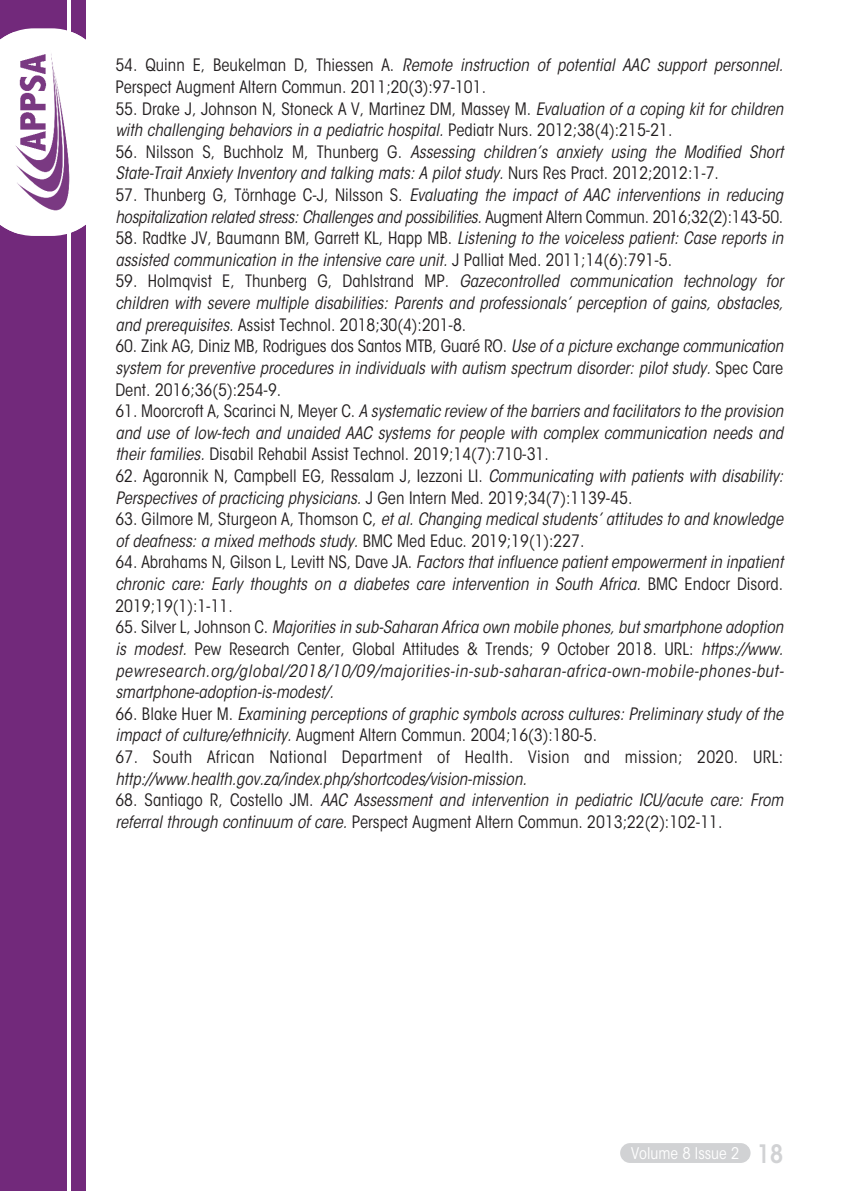
<style>
.page{position:relative;width:842px;height:1191px;background:#fff}
.page>*{position:absolute;margin:0;border:0;box-sizing:border-box;transform-origin:0 0}
.t1{font:italic condensed 17px/21.6px "ITC Avant Garde Std";color:#231f20}
.t2{font:condensed 17px/21.6px "ITC Avant Garde Std";color:#231f20}
.t3{font:condensed 17px/21.6px "ITC Avant Garde Std";letter-spacing:.02em;color:#231f20}
.t4{font:condensed 16px "ITC Avant Garde Std";color:#fff}
.s1{font-style:italic}
.s2{font-style:normal}
.s3{font-weight:600;font-size:25.2px;color:#d1d2d4}
</style>
<div class="page">
<div style="left:0;top:0;width:85px;height:1191px;background:#72297b"></div>
<svg style="left:11px;top:28px;width:75px;height:208px"></svg>
<img style="left:0;top:33px;width:86px;height:200px">
<hr style="left:67px;top:0;width:4px;height:39px;background:#fff">
<hr style="left:67px;top:224px;width:4px;height:967px;background:#fff">
<div style="left:620px;top:1143px;width:130px;height:20px;background:#d1d2d4;border-radius:10px"></div>
<p class="t2" style="left:115px;top:56px;width:669px">54. Quinn E, Beukelman D, Thiessen A. <span class="s1">Remote instruction of potential AAC support personnel.<br></span>Perspect Augment Altern Commun. 2011;20(3):97-101.</p>
<p class="t2" style="left:115px;top:99px;width:669px">55. Drake J, Johnson N, Stoneck A V, Martinez DM, Massey M. <span class="s1">Evaluation of a coping kit for children with challenging behaviors in a pediatric hospital.</span> Pediatr Nurs. 2012;38(4):215-21.</p>
<p class="t1" style="left:115px;top:142px;width:669px"><span class="s2">56. Nilsson S, Buchholz M, Thunberg G.</span> Assessing children’s anxiety using the Modified Short<br>State-Trait Anxiety Inventory and talking mats: A pilot study. <span class="s2">Nurs Res Pract. 2012;2012:1-7.</span></p>
<p class="t1" style="left:115px;top:186px;width:669px"><span class="s2">57. Thunberg G, Törnhage C-J, Nilsson S.</span> Evaluating the impact of AAC interventions in reducing hospitalization related stress: Challenges and possibilities. <span class="s2">Augment Altern Commun. 2016;32(2):143-50.</span></p>
<p class="t1" style="left:115px;top:229px;width:669px"><span class="s2">58. Radtke JV, Baumann BM, Garrett KL, Happ MB.</span> Listening to the voiceless patient: Case reports in assisted communication in the intensive care unit. <span class="s2">J Palliat Med. 2011;14(6):791-5.</span></p>
<p class="t1" style="left:115px;top:272px;width:669px;text-align:justify"><span class="s2">59. Holmqvist E, Thunberg G, Dahlstrand MP.</span> Gazecontrolled communication technology for children with severe multiple disabilities: Parents and professionals’ perception of gains, obstacles, and prerequisites. <span class="s2">Assist Technol. 2018;30(4):201-8.</span></p>
<p class="t1" style="left:115px;top:337px;width:669px;text-align:justify"><span class="s2">60. Zink AG, Diniz MB, Rodrigues dos Santos MTB, Guaré RO.</span> Use of a picture exchange communication system for preventive procedures in individuals with autism spectrum disorder: pilot study. <span class="s2">Spec Care Dent. 2016;36(5):254-9.</span></p>
<p class="t1" style="left:115px;top:402px;width:669px;text-align:justify"><span class="s2">61. Moorcroft A, Scarinci N, Meyer C.</span> A systematic review of the barriers and facilitators to the provision and use of low-tech and unaided AAC systems for people with complex communication needs and their families. <span class="s2">Disabil Rehabil Assist Technol. 2019;14(7):710-31.</span></p>
<p class="t2" style="left:115px;top:467px;width:669px">62. Agaronnik N, Campbell EG, Ressalam J, Iezzoni LI. <span class="s1">Communicating with patients with disability:<br>Perspectives of practicing physicians.</span> J Gen Intern Med. 2019;34(7):1139-45.</p>
<p class="t1" style="left:115px;top:510px;width:669px"><span class="s2">63. Gilmore M, Sturgeon A, Thomson C,</span> et al. Changing medical students’ attitudes to and knowledge of deafness: a mixed methods study. <span class="s2">BMC Med Educ. 2019;19(1):227.</span></p>
<p class="t1" style="left:115px;top:553px;width:669px;text-align:justify"><span class="s2">64. Abrahams N, Gilson L, Levitt NS, Dave JA.</span> Factors that influence patient empowerment in inpatient chronic care: Early thoughts on a diabetes care intervention in South Africa. <span class="s2">BMC Endocr Disord.<br>2019;19(1):1-11.</span></p>
<p class="t1" style="left:115px;top:618px;width:670px;text-align:justify"><span class="s2">65. Silver L, Johnson C.</span> Majorities in sub-Saharan Africa own mobile phones, but smartphone adoption is modest. <span class="s2">Pew Research Center, Global Attitudes &amp; Trends; 9 October 2018. URL:</span> https://www. pewresearch.org/global/2018/10/09/majorities-in-sub-saharan-africa-own-mobile-phones-but&shy;smartphone-adoption-is-modest/.</p>
<p class="t1" style="left:115px;top:704px;width:669px"><span class="s2">66. Blake Huer M.</span> Examining perceptions of graphic symbols across cultures: Preliminary study of the impact of culture/ethnicity. <span class="s2">Augment Altern Commun. 2004;16(3):180-5.</span></p>
<p class="t3" style="left:115px;top:747px;width:669px">67. South African National Department of Health. Vision and mission; 2020. URL: <span class="s1">http://www.health.gov.za/index.php/shortcodes/vision-mission.</span></p>
<p class="t1" style="left:115px;top:791px;width:669px"><span class="s2">68. Santiago R, Costello JM.</span> AAC Assessment and intervention in pediatric ICU/acute care: From referral through continuum of care. <span class="s2">Perspect Augment Altern Commun. 2013;22(2):102-11.</span></p>
<p class="t4" style="left:631px;top:1147px;width:154px">Volume 8 Issue 2 <span class="s3">18</span></p>
</div>
